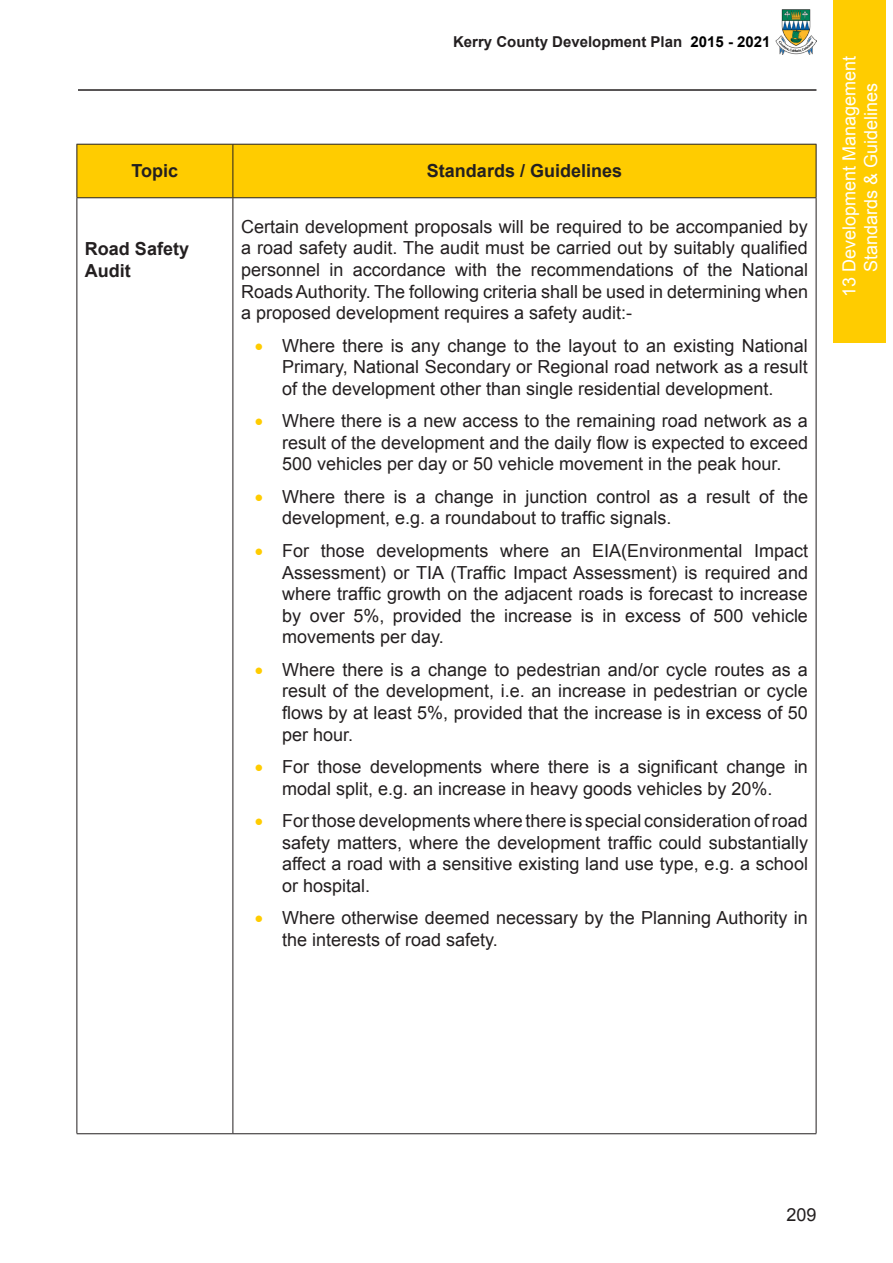
<style>
.page{position:relative;width:893px;height:1263px;background:#fff}
.page>*{position:absolute;margin:0;border:0;box-sizing:border-box;transform-origin:0 0}
.t1{font:18px/21.6px "Arial";color:#231f20;text-align:justify}
.t2{font:18px/21.6px "Arial";color:#fff;text-align:center}
.t3{font:700 18px/21.6px "Arial";color:#231f20}
.t4{font:700 15px "Arial";color:#231f20}
.s1{color:#000}
.s2{color:#fc0}
</style>
<div class="page">
<div style="left:78px;top:144px;width:740px;height:1035px;background:#fff;border:2px solid #fff"></div>
<img style="left:776px;top:10px;width:40px;height:44px">
<hr style="left:78px;top:89px;width:738px;height:2px;background:#231f20">
<div style="left:834px;top:0;width:52px;height:342px;background:#fc0"></div>
<div style="left:77px;top:145px;width:739px;height:52px;background:#fc0"></div>
<hr style="left:77px;top:198px;width:1px;height:935px;background:#231f20">
<hr style="left:233px;top:198px;width:1px;height:935px;background:#231f20">
<hr style="left:816px;top:198px;width:1px;height:935px;background:#231f20">
<hr style="left:76px;top:144px;width:1px;height:53px;background:#231f20">
<hr style="left:76px;top:144px;width:157px;height:1px;background:#231f20">
<hr style="left:233px;top:144px;width:583px;height:1px;background:#231f20">
<hr style="left:232px;top:144px;width:1px;height:53px;background:#231f20">
<hr style="left:816px;top:144px;width:1px;height:53px;background:#231f20">
<hr style="left:76px;top:197px;width:157px;height:1px;background:#231f20">
<hr style="left:233px;top:197px;width:583px;height:1px;background:#231f20">
<hr style="left:77px;top:1133px;width:156px;height:1px;background:#231f20">
<hr style="left:233px;top:1133px;width:583px;height:1px;background:#231f20">
<p class="t4" style="left:453px;top:32px;width:319px">Kerry County Development Plan <span class="s1">2015 - 2021</span></p>
<p class="t3" style="left:132px;top:161px;width:48px">Topic</p>
<p class="t3" style="left:427px;top:161px;width:197px">Standards / Guidelines</p>
<p class="t3" style="left:85px;top:239px;width:106px">Road Safety<br>Audit</p>
<p class="t1" style="left:241px;top:216px;width:568px">Certain development proposals will be required to be accompanied by a road safety audit. The audit must be carried out by suitably qualified personnel in accordance with the recommendations of the National Roads Authority. The following criteria shall be used in determining when a proposed development requires a safety audit:-</p>
<p class="t1" style="left:282px;top:335px;width:527px;text-indent:-27px"><span class="s2">•</span> Where there is any change to the layout to an existing National Primary, National Secondary or Regional road network as a result of the development other than single residential development.</p>
<p class="t1" style="left:282px;top:410px;width:527px;text-indent:-27px"><span class="s2">•</span> Where there is a new access to the remaining road network as a result of the development and the daily flow is expected to exceed 500 vehicles per day or 50 vehicle movement in the peak hour.</p>
<p class="t1" style="left:282px;top:486px;width:527px;text-indent:-27px"><span class="s2">•</span> Where there is a change in junction control as a result of the development, e.g. a roundabout to traffic signals.</p>
<p class="t1" style="left:282px;top:540px;width:527px;text-indent:-27px"><span class="s2">•</span> For those developments where an EIA(Environmental Impact Assessment) or TIA (Traffic Impact Assessment) is required and where traffic growth on the adjacent roads is forecast to increase by over 5%, provided the increase is in excess of 500 vehicle movements per day.</p>
<p class="t1" style="left:282px;top:659px;width:527px;text-indent:-27px"><span class="s2">•</span> Where there is a change to pedestrian and/or cycle routes as a result of the development, i.e. an increase in pedestrian or cycle flows by at least 5%, provided that the increase is in excess of 50 per hour.</p>
<p class="t1" style="left:255px;top:756px;width:555px;text-align:center"><span class="s2">•</span> For those developments where there is a significant change in modal split, e.g. an increase in heavy goods vehicles by 20%.</p>
<p class="t1" style="left:282px;top:810px;width:527px;text-indent:-27px"><span class="s2">•</span> For those developments where there is special consideration of road safety matters, where the development traffic could substantially affect a road with a sensitive existing land use type, e.g. a school or hospital.</p>
<p class="t1" style="left:282px;top:907px;width:527px;text-indent:-27px"><span class="s2">•</span> Where otherwise deemed necessary by the Planning Authority in the interests of road safety.</p>
<p class="t2" style="left:838px;top:297px;width:243px;rotate:-90deg">13 Development Management<br>Standards &amp; Guidelines</p>
<p class="t1" style="left:786px;top:1204px;width:32px">209</p>
</div>
